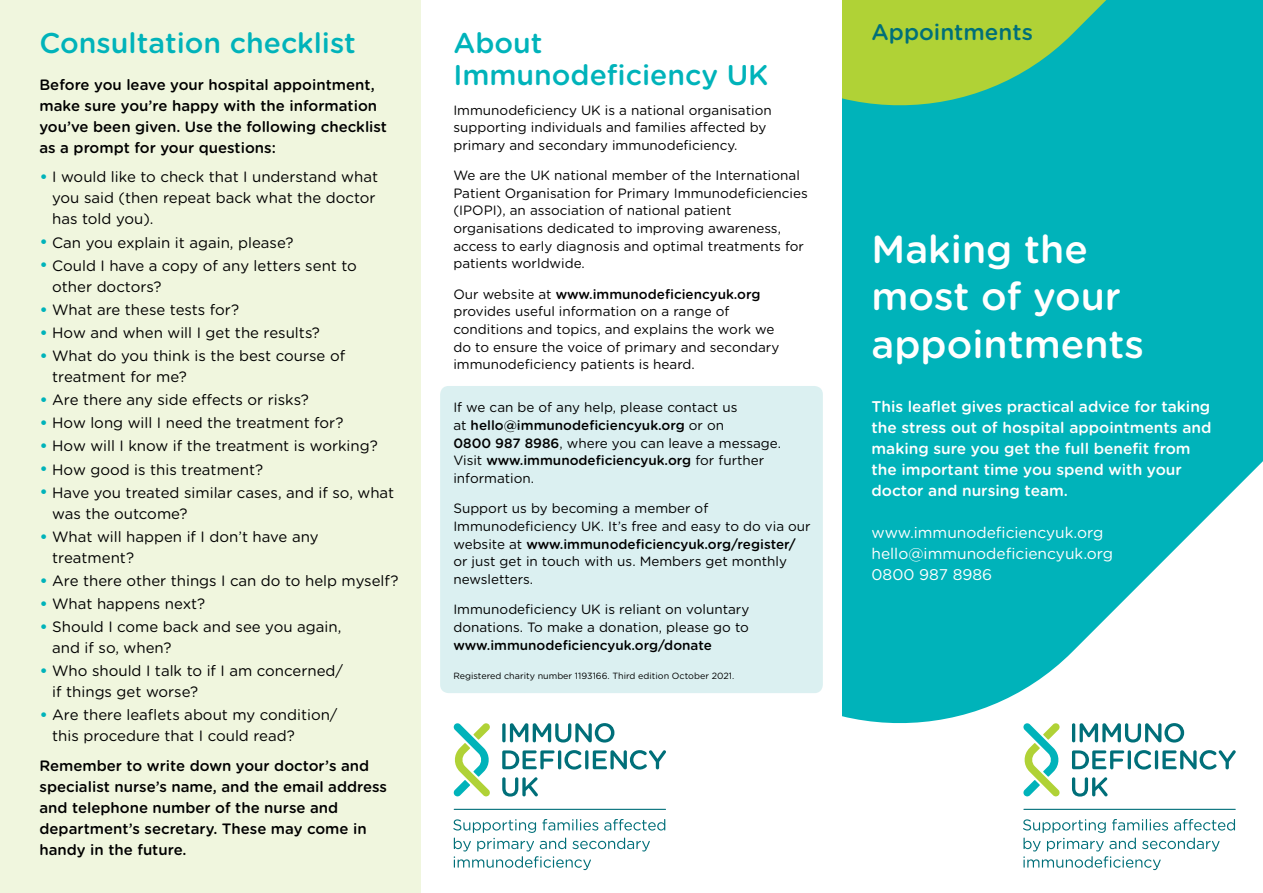
<style>
.page{position:relative;width:1263px;height:893px;background:#fff}
.page>*{position:absolute;margin:0;border:0;box-sizing:border-box;transform-origin:0 0}
.t1{font:500 39px/47.2px "Gotham Rounded";color:#fff}
.t2{font:500 28.5px/31.2px "Gotham Rounded";color:#00b3ba}
.t3{font:500 22.5px "Gotham Rounded";color:#006f79}
.t4{font:500 15.45px/21px "Gotham Rounded";color:#fff}
.t5{font:15.45px/21px "Gotham Rounded";color:#fff}
.t6{font:15px/21px "Gotham Rounded";color:#000}
.t7{font:500 15px/21px "Gotham Rounded";color:#000}
.t8{font:13.5px/17.7px "Gotham Rounded";color:#000}
.t9{font:500 13.5px "Gotham Rounded";color:#000}
.t10{font:9px "Gotham Rounded";color:#000}
.s1{font-weight:500}
.s2{font-size:18px;color:#00b3ba}
</style>
<div class="page">
<div style="left:842px;top:129px;width:421px;height:78px;background:#00b3ba"></div>
<svg style="left:842px;top:0;width:421px;height:129px;background:#43be87"></svg>
<svg style="left:842px;top:207px;width:421px;height:536px;fill:#00b3ba"></svg>
<svg style="left:1023px;top:723px;width:37px;height:73px"></svg>
<hr style="left:1072px;top:723px;width:3px;height:19px;background:#006f79;border-radius:2px">
<svg style="left:1079px;top:723px;width:105px;height:19px"></svg>
<svg style="left:1072px;top:750px;width:52px;height:19px"></svg>
<hr style="left:1128px;top:750px;width:3px;height:19px;background:#006f79;border-radius:2px">
<svg style="left:1134px;top:750px;width:17px;height:20px"></svg>
<hr style="left:1155px;top:750px;width:3px;height:19px;background:#006f79;border-radius:2px">
<svg style="left:1162px;top:750px;width:74px;height:20px"></svg>
<svg style="left:1072px;top:777px;width:35px;height:19px"></svg>
<svg style="left:1023px;top:819px;width:212px;height:51px"></svg>
<hr style="left:1023px;top:809px;width:213px;height:1px;background:#006f79">
<div style="left:0;top:0;width:421px;height:893px;background:#f0f6de"></div>
<svg style="left:453px;top:723px;width:37px;height:73px"></svg>
<svg style="left:502px;top:723px;width:4px;height:19px"></svg>
<svg style="left:510px;top:723px;width:104px;height:19px"></svg>
<svg style="left:502px;top:750px;width:52px;height:19px"></svg>
<hr style="left:558px;top:750px;width:3px;height:19px;background:#006f79;border-radius:2px">
<svg style="left:564px;top:750px;width:17px;height:20px"></svg>
<hr style="left:585px;top:750px;width:3px;height:19px;background:#006f79;border-radius:2px">
<svg style="left:593px;top:750px;width:73px;height:20px"></svg>
<svg style="left:502px;top:777px;width:36px;height:19px"></svg>
<svg style="left:453px;top:819px;width:212px;height:51px"></svg>
<hr style="left:454px;top:809px;width:212px;height:1px;background:#006f79">
<div style="left:440px;top:386px;width:383px;height:307px;background:#dbf0f1;border-radius:9px"></div>
<h2 class="t2" style="left:39px;top:26px;width:318px">Consultation checklist</h2>
<h2 class="t2" style="left:453px;top:26px;width:317px">About<br>Immunodeficiency UK</h2>
<p class="t8" style="left:453px;top:100px;width:320px">Immunodeficiency UK is a national organisation supporting individuals and families affected by primary and secondary immunodeficiency.</p>
<p class="t8" style="left:453px;top:166px;width:356px">We are the UK national member of the International Patient Organisation for Primary Immunodeficiencies (IPOPI), an association of national patient organisations dedicated to improving awareness, access to early diagnosis and optimal treatments for patients worldwide.</p>
<p class="t8" style="left:453px;top:285px;width:327px">Our website at <span class="s1">www.immunodeficiencyuk.org </span>provides useful information on a range of conditions and topics, and explains the work we do to ensure the voice of primary and secondary immunodeficiency patients is heard.</p>
<p class="t8" style="left:453px;top:398px;width:329px">If we can be of any help, please contact us<br>at <span class="s1">hello@immunodeficiencyuk.org</span> or on<br><span class="s1">0800 987 8986</span>, where you can leave a message.<br>Visit <span class="s1">www.immunodeficiencyuk.org</span> for further information.</p>
<p class="t8" style="left:453px;top:499px;width:359px">Support us by becoming a member of Immunodeficiency UK. It’s free and easy to do via our website at <span class="s1">www.immunodeficiencyuk.org/register/ </span>or just get in touch with us. Members get monthly newsletters.</p>
<p class="t8" style="left:453px;top:600px;width:297px">Immunodeficiency UK is reliant on voluntary donations. To make a donation, please go to</p>
<p class="t9" style="left:453px;top:635px;width:260px">www.immunodeficiencyuk.org/donate</p>
<p class="t10" style="left:453px;top:670px;width:282px">Registered charity number 1193166. Third edition October 2021.</p>
<p class="t7" style="left:39px;top:73px;width:349px">Before you leave your hospital appointment, make sure you’re happy with the information you’ve been given. Use the following checklist as a prompt for your questions:</p>
<p class="t6" style="left:52px;top:166px;width:327px;text-indent:-13px"><span class="s2">•</span> I would like to check that I understand what you said (then repeat back what the doctor has told you).</p>
<p class="t6" style="left:39px;top:231px;width:255px"><span class="s2">•</span> Can you explain it again, please?</p>
<p class="t6" style="left:52px;top:254px;width:306px;text-indent:-13px"><span class="s2">•</span> Could I have a copy of any letters sent to other doctors?</p>
<p class="t6" style="left:39px;top:298px;width:201px"><span class="s2">•</span> What are these tests for?</p>
<p class="t6" style="left:39px;top:321px;width:282px"><span class="s2">•</span> How and when will I get the results?</p>
<p class="t6" style="left:52px;top:345px;width:294px;text-indent:-13px"><span class="s2">•</span> What do you think is the best course of treatment for me?</p>
<p class="t6" style="left:39px;top:389px;width:271px"><span class="s2">•</span> Are there any side effects or risks?</p>
<p class="t6" style="left:39px;top:412px;width:305px"><span class="s2">•</span> How long will I need the treatment for?</p>
<p class="t6" style="left:39px;top:435px;width:340px"><span class="s2">•</span> How will I know if the treatment is working?</p>
<p class="t6" style="left:39px;top:458px;width:225px"><span class="s2">•</span> How good is this treatment?</p>
<p class="t6" style="left:52px;top:481px;width:344px;text-indent:-13px"><span class="s2">•</span> Have you treated similar cases, and if so, what was the outcome?</p>
<p class="t6" style="left:52px;top:525px;width:268px;text-indent:-13px"><span class="s2">•</span> What will happen if I don’t have any treatment?</p>
<p class="t6" style="left:39px;top:569px;width:361px"><span class="s2">•</span> Are there other things I can do to help myself?</p>
<p class="t6" style="left:39px;top:593px;width:167px"><span class="s2">•</span> What happens next?</p>
<p class="t6" style="left:52px;top:616px;width:291px;text-indent:-13px"><span class="s2">•</span> Should I come back and see you again, and if so, when?</p>
<p class="t6" style="left:52px;top:660px;width:292px;text-indent:-13px"><span class="s2">•</span> Who should I talk to if I am concerned/ if things get worse?</p>
<p class="t6" style="left:52px;top:704px;width:287px;text-indent:-13px"><span class="s2">•</span> Are there leaflets about my condition/ this procedure that I could read?</p>
<p class="t7" style="left:39px;top:754px;width:349px">Remember to write down your doctor’s and specialist nurse’s name, and the email address and telephone number of the nurse and department’s secretary. These may come in handy in the future.</p>
<h3 class="t3" style="left:871px;top:16px;width:163px">Appointments</h3>
<h1 class="t1" style="left:871px;top:224px;width:274px">Making the most of your appointments</h1>
<p class="t4" style="left:871px;top:396px;width:341px">This leaflet gives practical advice for taking the stress out of hospital appointments and making sure you get the full benefit from the important time you spend with your doctor and nursing team.</p>
<p class="t5" style="left:871px;top:522px;width:243px">www.immunodeficiencyuk.org hello@immunodeficiencyuk.org<br>0800 987 8986</p>
</div>
